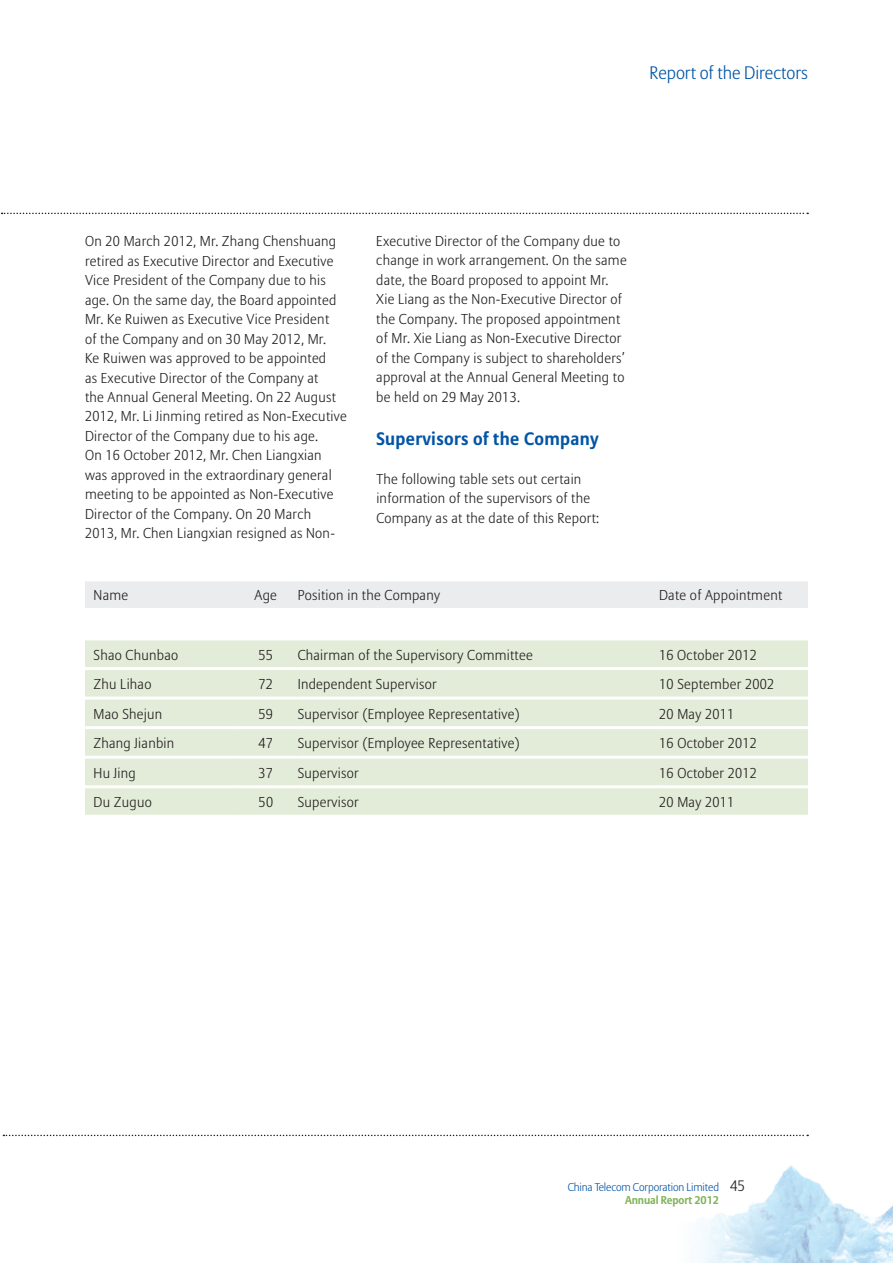
<style>
.page{position:relative;width:893px;height:1263px;background:#fff}
.page>*{position:absolute;margin:0;border:0;box-sizing:border-box;transform-origin:0 0}
.t1{font:700 18px "Allianz Sans";letter-spacing:.02em;color:#0154a6}
.t2{font:300 18px "Allianz Sans";color:#0154a6}
.t3{font:300 14.25px/19.5px "Allianz Sans";letter-spacing:.02em;color:#231f20}
.t4{font:300 11.25px/13.5px "Allianz Sans";letter-spacing:-.01em;color:#0154a6}
.s1{font-size:15px;color:#231f20}
.s2{font-weight:700;color:#80b459}
</style>
<div class="page">
<img style="left:607px;top:1134px;width:286px;height:129px">
<svg style="left:2px;top:213px;width:806px;height:1px"></svg>
<svg style="left:3px;top:1135px;width:805px;height:1px"></svg>
<div style="left:85px;top:581px;width:723px;height:27px;background:#ebecee"></div>
<div style="left:85px;top:640px;width:723px;height:175px;background:#e2ecd8"></div>
<hr style="left:85px;top:667px;width:149px;height:3px;background:#fff">
<hr style="left:234px;top:667px;width:64px;height:3px;background:#fff">
<hr style="left:298px;top:667px;width:361px;height:3px;background:#fff">
<hr style="left:659px;top:667px;width:149px;height:3px;background:#fff">
<hr style="left:85px;top:696px;width:149px;height:3px;background:#fff">
<hr style="left:234px;top:696px;width:64px;height:3px;background:#fff">
<hr style="left:298px;top:696px;width:361px;height:3px;background:#fff">
<hr style="left:659px;top:696px;width:149px;height:3px;background:#fff">
<hr style="left:85px;top:726px;width:149px;height:3px;background:#fff">
<hr style="left:234px;top:726px;width:64px;height:3px;background:#fff">
<hr style="left:298px;top:726px;width:361px;height:3px;background:#fff">
<hr style="left:659px;top:726px;width:149px;height:3px;background:#fff">
<hr style="left:85px;top:756px;width:149px;height:3px;background:#fff">
<hr style="left:234px;top:756px;width:64px;height:3px;background:#fff">
<hr style="left:298px;top:756px;width:361px;height:3px;background:#fff">
<hr style="left:659px;top:756px;width:149px;height:3px;background:#fff">
<hr style="left:85px;top:785px;width:149px;height:3px;background:#fff">
<hr style="left:234px;top:785px;width:64px;height:3px;background:#fff">
<hr style="left:298px;top:785px;width:361px;height:3px;background:#fff">
<hr style="left:659px;top:785px;width:149px;height:3px;background:#fff">
<p class="t2" style="left:649px;top:62px;width:160px">Report of the Directors</p>
<p class="t3" style="left:85px;top:232px;width:263px">On 20 March 2012, Mr. Zhang Chenshuang retired as Executive Director and Executive Vice President of the Company due to his age. On the same day, the Board appointed Mr. Ke Ruiwen as Executive Vice President<br>of the Company and on 30 May 2012, Mr.<br>Ke Ruiwen was approved to be appointed<br>as Executive Director of the Company at<br>the Annual General Meeting. On 22 August 2012, Mr. Li Jinming retired as Non-Executive Director of the Company due to his age.<br>On 16 October 2012, Mr. Chen Liangxian was approved in the extraordinary general meeting to be appointed as Non-Executive Director of the Company. On 20 March 2013, Mr. Chen Liangxian resigned as Non-</p>
<p class="t3" style="left:376px;top:232px;width:252px">Executive Director of the Company due to change in work arrangement. On the same date, the Board proposed to appoint Mr.<br>Xie Liang as the Non-Executive Director of the Company. The proposed appointment of Mr. Xie Liang as Non-Executive Director of the Company is subject to shareholders’ approval at the Annual General Meeting to be held on 29 May 2013.</p>
<p class="t1" style="left:376px;top:427px;width:224px">Supervisors of the Company</p>
<p class="t3" style="left:376px;top:470px;width:224px">The following table sets out certain information of the supervisors of the<br>Company as at the date of this Report:</p>
<p class="t3" style="left:94px;top:586px;width:36px">Name</p>
<p class="t3" style="left:255px;top:586px;width:24px">Age</p>
<p class="t3" style="left:298px;top:586px;width:144px">Position in the Company</p>
<p class="t3" style="left:659px;top:586px;width:125px">Date of Appointment</p>
<p class="t3" style="left:94px;top:645px;width:86px">Shao Chunbao</p>
<p class="t3" style="left:259px;top:645px;width:16px">55</p>
<p class="t3" style="left:298px;top:645px;width:237px">Chairman of the Supervisory Committee</p>
<p class="t3" style="left:659px;top:645px;width:99px">16 October 2012</p>
<p class="t3" style="left:94px;top:675px;width:59px">Zhu Lihao</p>
<p class="t3" style="left:259px;top:675px;width:16px">72</p>
<p class="t3" style="left:298px;top:675px;width:141px">Independent Supervisor</p>
<p class="t3" style="left:659px;top:675px;width:117px">10 September 2002</p>
<p class="t3" style="left:94px;top:705px;width:70px">Mao Shejun</p>
<p class="t3" style="left:259px;top:705px;width:16px">59</p>
<p class="t3" style="left:298px;top:705px;width:224px">Supervisor (Employee Representative)</p>
<p class="t3" style="left:659px;top:705px;width:77px">20 May 2011</p>
<p class="t3" style="left:94px;top:734px;width:82px">Zhang Jianbin</p>
<p class="t3" style="left:259px;top:734px;width:16px">47</p>
<p class="t3" style="left:298px;top:734px;width:224px">Supervisor (Employee Representative)</p>
<p class="t3" style="left:659px;top:734px;width:99px">16 October 2012</p>
<p class="t3" style="left:94px;top:764px;width:44px">Hu Jing</p>
<p class="t3" style="left:259px;top:764px;width:16px">37</p>
<p class="t3" style="left:298px;top:764px;width:63px">Supervisor</p>
<p class="t3" style="left:659px;top:764px;width:99px">16 October 2012</p>
<p class="t3" style="left:94px;top:793px;width:60px">Du Zuguo</p>
<p class="t3" style="left:259px;top:793px;width:16px">50</p>
<p class="t3" style="left:298px;top:793px;width:63px">Supervisor</p>
<p class="t3" style="left:659px;top:793px;width:77px">20 May 2011</p>
<p class="t4" style="left:625px;top:1180px;width:121px;text-indent:-57px">China Telecom Corporation Limited <span class="s1">45<br></span><span class="s2">Annual Report 2012</span></p>
</div>
